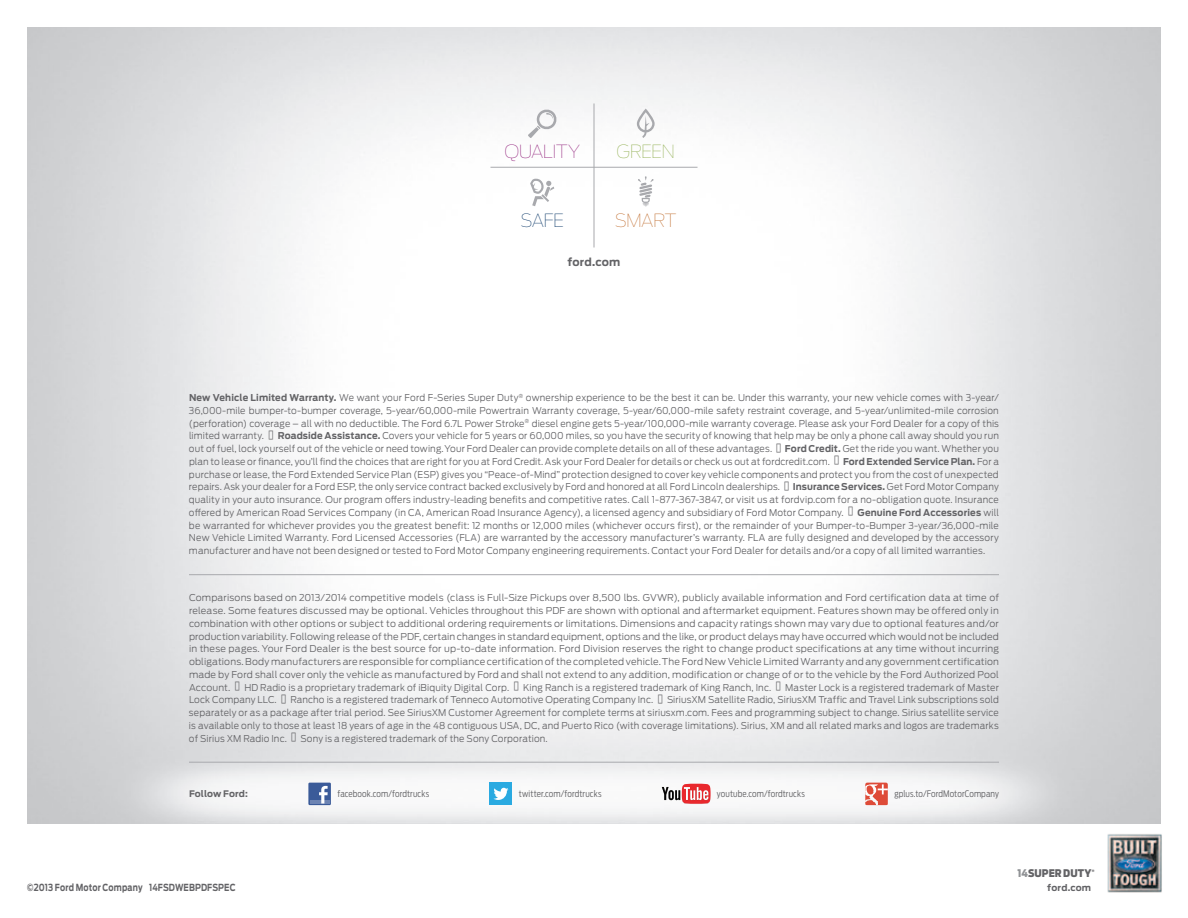
<style>
.page{position:relative;width:1188px;height:918px;background:#fff}
.page>*{position:absolute;margin:0;border:0;box-sizing:border-box;transform-origin:0 0}
.t1{font:100 18px "Ford Antenna";letter-spacing:-.035em;color:#8e1b78}
.t2{font:100 18px "Ford Antenna";letter-spacing:-.045em;color:#8ead4c}
.t3{font:100 18px "Ford Antenna";letter-spacing:-.045em;color:#be6827}
.t4{font:100 18px "Ford Antenna";color:#003062}
.t5{font:700 10.8px "Ford Antenna";letter-spacing:.02em;color:#636366}
.t6{font:900 10.5px "Ford Antenna Cond";letter-spacing:.01em;color:#636366}
.t7{font:700 9.75px "Ford Antenna";letter-spacing:.01em;color:#636366;scale:.8 1}
.t8{font:300 9.3px/12.8px "Ford Antenna";letter-spacing:.01em;color:#636366;text-align:justify;scale:.96 1}
.t9{font:300 9.3px/12.8px "Ford Antenna";letter-spacing:.01em;color:#636366;text-align:justify}
.t10{font:300 9px "Ford Antenna Cond";letter-spacing:.01em;color:#636366}
.t11{font:700 9px "Ford Antenna";letter-spacing:.01em;color:#636366}
.t12{font:900 3.45px "Ford Antenna";color:#636366}
.s1{font-weight:700}
.s2{color:#919396}
</style>
<div class="page">
<img style="left:27px;top:27px;width:1134px;height:797px">
<img style="left:1107px;top:834px;width:55px;height:59px">
<hr style="left:189px;top:574px;width:810px;height:1px;background:#a8a9ad">
<hr style="left:189px;top:762px;width:810px;height:1px;background:#a8a9ad">
<div style="left:308px;top:783px;width:23px;height:22px;background:#3b5b99"></div>
<hr style="left:310px;top:800px;width:19px;height:4px;background:#6d84b3">
<svg style="left:319px;top:786px;width:9px;height:18px"></svg>
<div style="left:490px;top:783px;width:22px;height:22px;background:#2aaae1"></div>
<svg style="left:493px;top:788px;width:15px;height:12px"></svg>
<svg style="left:662px;top:784px;width:49px;height:20px"></svg>
<svg style="left:865px;top:783px;width:23px;height:22px"></svg>
<svg style="left:865px;top:784px;width:13px;height:5px"></svg>
<svg style="left:637px;top:109px;width:18px;height:29px"></svg>
<svg style="left:528px;top:110px;width:28px;height:28px"></svg>
<svg style="left:530px;top:179px;width:24px;height:27px"></svg>
<svg style="left:638px;top:176px;width:16px;height:31px"></svg>
<hr style="left:490px;top:167px;width:208px;height:1px;background:#a8a9ad">
<hr style="left:594px;top:104px;width:1px;height:144px;background:#a8a9ad">
<svg style="left:269px;top:430px;width:4px;height:9px"></svg>
<svg style="left:777px;top:443px;width:4px;height:9px"></svg>
<svg style="left:835px;top:456px;width:4px;height:9px"></svg>
<svg style="left:785px;top:481px;width:4px;height:9px"></svg>
<svg style="left:849px;top:507px;width:4px;height:9px"></svg>
<svg style="left:235px;top:682px;width:4px;height:9px"></svg>
<svg style="left:514px;top:682px;width:4px;height:9px"></svg>
<svg style="left:776px;top:682px;width:4px;height:9px"></svg>
<svg style="left:282px;top:694px;width:4px;height:9px"></svg>
<svg style="left:658px;top:694px;width:4px;height:9px"></svg>
<svg style="left:292px;top:733px;width:4px;height:9px"></svg>
<h1 class="t1" style="left:504px;top:137px;width:77px">QUALITY</h1>
<h1 class="t2" style="left:617px;top:137px;width:60px">GREEN</h1>
<h1 class="t4" style="left:520px;top:205px;width:45px">SAFE</h1>
<h1 class="t3" style="left:615px;top:205px;width:63px">SMART</h1>
<p class="t5" style="left:568px;top:252px;width:54px">ford.com</p>
<p class="t8" style="left:189px;top:390px;width:845px"><span class="s1">New Vehicle Limited Warranty.</span> We want your Ford F-Series Super Duty<sup>®</sup> ownership experience to be the best it can be. Under this warranty, your new vehicle comes with 3-year/ 36,000-mile bumper-to-bumper coverage, 5-year/60,000-mile Powertrain Warranty coverage, 5-year/60,000-mile safety restraint coverage, and 5-year/unlimited-mile corrosion (perforation) coverage – all with no deductible. The Ford 6.7L Power Stroke<sup>®</sup> diesel engine gets 5-year/100,000-mile warranty coverage. Please ask your Ford Dealer for a copy of this limited warranty.</p>
<p class="t8" style="left:189px;top:428px;width:845px;text-indent:89px"><span class="s1">Roadside Assistance.</span> Covers your vehicle for 5 years or 60,000 miles, so you have the security of knowing that help may be only a phone call away should you run out of fuel, lock yourself out of the vehicle or need towing. Your Ford Dealer can provide complete details on all of these advantages.</p>
<p class="t8" style="left:189px;top:441px;width:845px;text-indent:596px"><span class="s1">Ford Credit.</span> Get the ride you want. Whether you plan to lease or finance, you’ll find the choices that are right for you at Ford Credit. Ask your Ford Dealer for details or check us out at fordcredit.com.</p>
<p class="t8" style="left:189px;top:454px;width:845px;text-indent:654px"><span class="s1">Ford Extended Service Plan.</span> For a purchase or lease, the Ford Extended Service Plan (ESP) gives you “Peace-of-Mind” protection designed to cover key vehicle components and protect you from the cost of unexpected repairs. Ask your dealer for a Ford ESP, the only service contract backed exclusively by Ford and honored at all Ford Lincoln dealerships.</p>
<p class="t8" style="left:189px;top:479px;width:845px;text-indent:604px"><span class="s1">Insurance Services.</span> Get Ford Motor Company quality in your auto insurance. Our program offers industry-leading benefits and competitive rates. Call 1-877-367-3847, or visit us at fordvip.com for a no-obligation quote. Insurance offered by American Road Services Company (in CA, American Road Insurance Agency), a licensed agency and subsidiary of Ford Motor Company.</p>
<p class="t8" style="left:189px;top:505px;width:845px;text-indent:669px"><span class="s1">Genuine Ford Accessories</span> will be warranted for whichever provides you the greatest benefit: 12 months or 12,000 miles (whichever occurs first), or the remainder of your Bumper-to-Bumper 3-year/36,000-mile New Vehicle Limited Warranty. Ford Licensed Accessories (FLA) are warranted by the accessory manufacturer’s warranty. FLA are fully designed and developed by the accessory manufacturer and have not been designed or tested to Ford Motor Company engineering requirements. Contact your Ford Dealer for details and/or a copy of all limited warranties.</p>
<p class="t9" style="left:189px;top:590px;width:811px">Comparisons based on 2013/2014 competitive models (class is Full-Size Pickups over 8,500 lbs. GVWR), publicly available information and Ford certification data at time of release. Some features discussed may be optional. Vehicles throughout this PDF are shown with optional and aftermarket equipment. Features shown may be offered only in combination with other options or subject to additional ordering requirements or limitations. Dimensions and capacity ratings shown may vary due to optional features and/or production variability. Following release of the PDF, certain changes in standard equipment, options and the like, or product delays may have occurred which would not be included in these pages. Your Ford Dealer is the best source for up-to-date information. Ford Division reserves the right to change product specifications at any time without incurring obligations. Body manufacturers are responsible for compliance certification of the completed vehicle. The Ford New Vehicle Limited Warranty and any government certification made by Ford shall cover only the vehicle as manufactured by Ford and shall not extend to any addition, modification or change of or to the vehicle by the Ford Authorized Pool Account.</p>
<p class="t8" style="left:244px;top:680px;width:277px">HD Radio is a proprietary trademark of iBiquity Digital Corp.</p>
<p class="t8" style="left:523px;top:680px;width:260px">King Ranch is a registered trademark of King Ranch, Inc.</p>
<p class="t8" style="left:785px;top:680px;width:224px">Master Lock is a registered trademark of Master</p>
<p class="t8" style="left:189px;top:692px;width:93px">Lock Company LLC.</p>
<p class="t8" style="left:290px;top:692px;width:379px">Rancho is a registered trademark of Tenneco Automotive Operating Company Inc.</p>
<p class="t8" style="left:189px;top:692px;width:845px;text-indent:478px">SiriusXM Satellite Radio, SiriusXM Traffic and Travel Link subscriptions sold separately or as a package after trial period. See SiriusXM Customer Agreement for complete terms at siriusxm.com. Fees and programming subject to change. Sirius satellite service is available only to those at least 18 years of age in the 48 contiguous USA, DC, and Puerto Rico (with coverage limitations). Sirius, XM and all related marks and logos are trademarks of Sirius XM Radio Inc.</p>
<p class="t8" style="left:301px;top:731px;width:259px">Sony is a registered trademark of the Sony Corporation.</p>
<p class="t11" style="left:189px;top:785px;width:60px">Follow Ford:</p>
<p class="t10" style="left:337px;top:786px;width:93px">facebook.com/fordtrucks</p>
<p class="t10" style="left:519px;top:786px;width:84px">twitter.com/fordtrucks</p>
<p class="t10" style="left:717px;top:786px;width:89px">youtube.com/fordtrucks</p>
<p class="t10" style="left:894px;top:786px;width:106px">gplus.to/FordMotorCompany</p>
<p class="t7" style="left:27px;top:879px;width:262px">©2013 Ford Motor Company 14FSDWEBPDFSPEC</p>
<p class="t6" style="left:1018px;top:864px;width:75px"><span class="s2">14</span>SUPER DUTY</p>
<p class="t12" style="left:1092px;top:867px;width:4px">®</p>
<p class="t11" style="left:1047px;top:880px;width:45px">ford.com</p>
</div>
